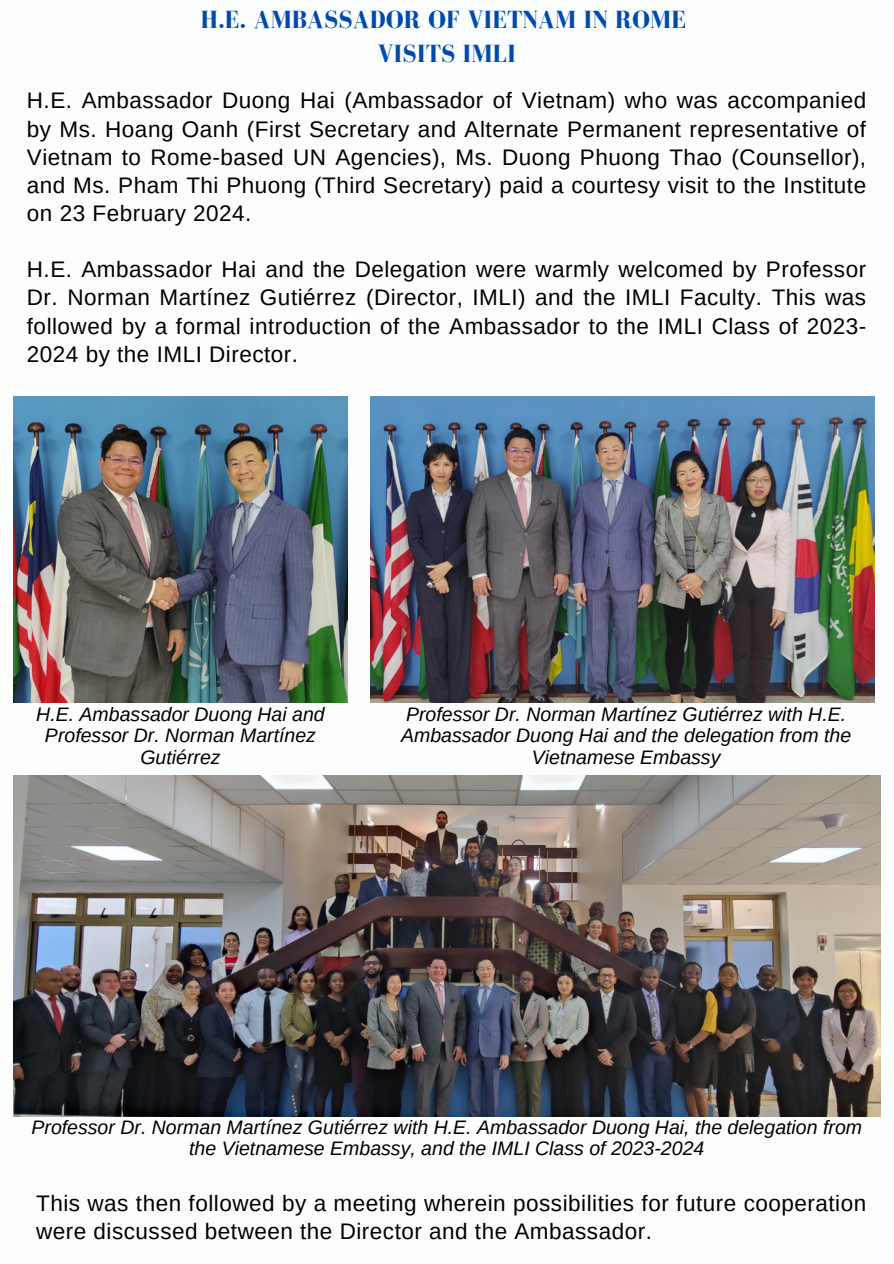
<style>
.page{position:relative;width:894px;height:1264px;background:#fff}
.page>*{position:absolute;margin:0;border:0;box-sizing:border-box;transform-origin:0 0}
.t1{font:700 25.5px/34.8px "Bodoni FLF";color:#004aad;text-align:center}
.t2{font:22.5px/28.2px "Arimo";letter-spacing:.02em;color:#000;text-align:justify}
.t3{font:italic 19.5px/21.3px "Arimo";color:#000;text-align:center}
</style>
<div class="page">
<div style="left:0;top:0;width:893px;height:1263px;background:#fbfefd"></div>
<img style="left:13px;top:396px;width:334px;height:306px">
<img style="left:13px;top:775px;width:867px;height:341px">
<img style="left:370px;top:396px;width:504px;height:306px">
<p class="t1" style="left:200px;top:2px;width:486px">H.E. AMBASSADOR OF VIETNAM IN ROME<br>VISITS IMLI</p>
<p class="t2" style="left:27px;top:87px;width:840px">H.E. Ambassador Duong Hai (Ambassador of Vietnam) who was accompanied by Ms. Hoang Oanh (First Secretary and Alternate Permanent representative of Vietnam to Rome-based UN Agencies), Ms. Duong Phuong Thao (Counsellor), and Ms. Pham Thi Phuong (Third Secretary) paid a courtesy visit to the Institute on 23 February 2024.</p>
<p class="t2" style="left:27px;top:255px;width:840px">H.E. Ambassador Hai and the Delegation were warmly welcomed by Professor Dr. Norman Martínez Gutiérrez (Director, IMLI) and the IMLI Faculty. This was followed by a formal introduction of the Ambassador to the IMLI Class of 2023- 2024 by the IMLI Director.</p>
<p class="t3" style="left:36px;top:703px;width:290px">H.E. Ambassador Duong Hai and<br>Professor Dr. Norman Martínez<br>Gutiérrez</p>
<p class="t3" style="left:401px;top:703px;width:451px">Professor Dr. Norman Martínez Gutiérrez with H.E.<br>Ambassador Duong Hai and the delegation from the<br>Vietnamese Embassy</p>
<p class="t3" style="left:31px;top:1116px;width:831px">Professor Dr. Norman Martínez Gutiérrez with H.E. Ambassador Duong Hai, the delegation from the Vietnamese Embassy, and the IMLI Class of 2023-2024</p>
<p class="t2" style="left:36px;top:1189px;width:831px">This was then followed by a meeting wherein possibilities for future cooperation were discussed between the Director and the Ambassador.</p>
</div>
